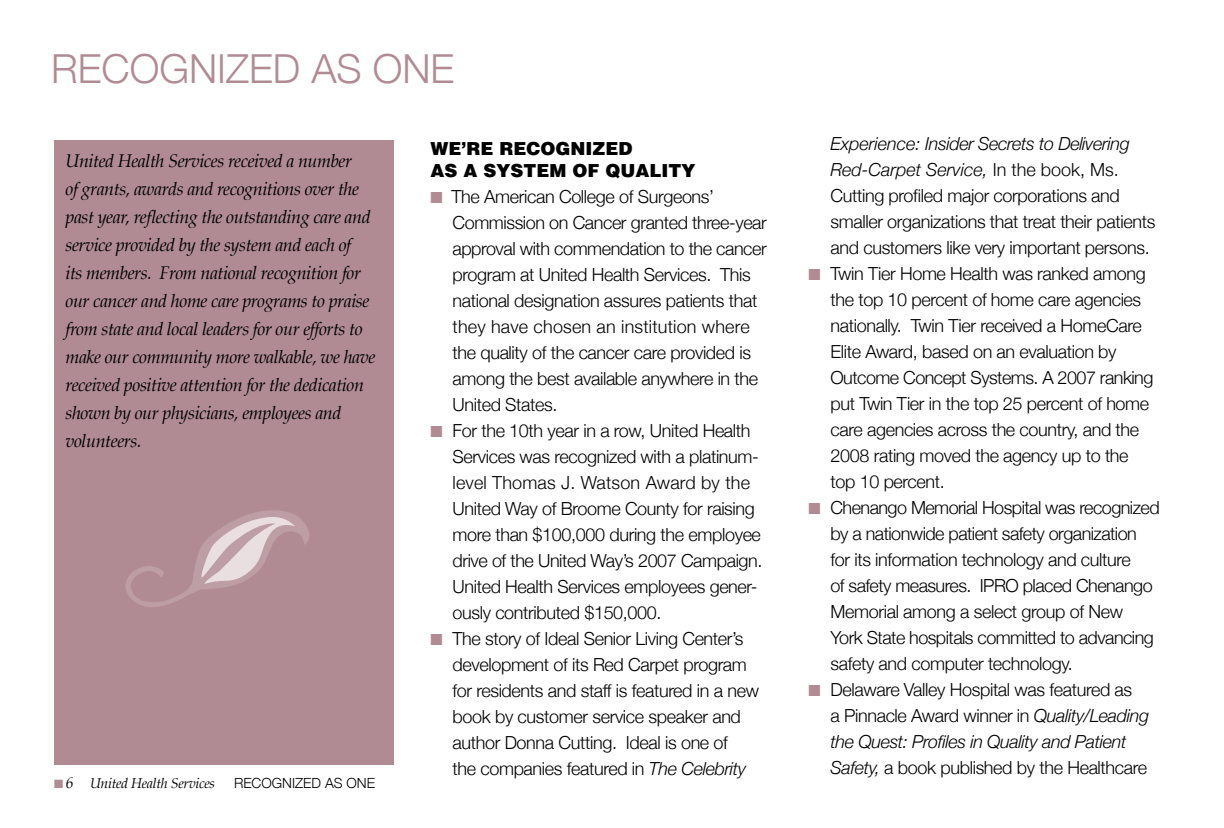
<style>
.page{position:relative;width:1224px;height:828px;background:#fff}
.page>*{position:absolute;margin:0;border:0;box-sizing:border-box;transform-origin:0 0}
.t1{font:300 40px "Helvetica Neue";color:#b08b94}
.t2{font:300 18px/26px "Helvetica Neue";letter-spacing:-.02em;color:#000}
.t3{font:italic 18px/28px "Palatino";letter-spacing:-.025em;color:#000}
.t4{font:900 18px/22px "Helvetica";color:#000}
.t5{font:italic 14px "Palatino";letter-spacing:-.02em;color:#000}
.t6{font:300 14px "Helvetica Neue";color:#000}
.s1{color:#b08b94}
.s2{font-style:italic}
.s3{font-size:16px}
</style>
<div class="page">
<div style="left:54px;top:140px;width:340px;height:625px;background:#b08b94"></div>
<svg style="left:126px;top:510px;width:183px;height:97px"></svg>
<h1 class="t1" style="left:51px;top:44px;width:405px">RECOgNIzED AS ONE</h1>
<p class="t3" style="left:66px;top:147px;width:311px">United Health Services received a number<br>of grants, awards and recognitions over the past year, reflecting the outstanding care and service provided by the system and each of<br>its members. From national recognition for our cancer and home care programs to praise from state and local leaders for our efforts to make our community more walkable, we have received positive attention for the dedication shown by our physicians, employees and volunteers.</p>
<p class="t4" style="left:431px;top:137px;width:266px">WE’RE RECOGNIZED<br>AS A SYSTEM OF QUALITY</p>
<p class="t2" style="left:453px;top:183px;width:316px;text-indent:-22px"><span class="s1">■</span> The American College of Surgeons’ Commission on Cancer granted three-year approval with commendation to the cancer program at United Health Services. This national designation assures patients that they have chosen an institution where the quality of the cancer care provided is among the best available anywhere in the United States.</p>
<p class="t2" style="left:453px;top:417px;width:311px;text-indent:-22px"><span class="s1">■</span> For the 10th year in a row, United Health Services was recognized with a platinum&shy;level Thomas J. Watson Award by the United Way of Broome County for raising more than $100,000 during the employee drive of the United Way’s 2007 Campaign.<br>United Health Services employees gener&shy;ously contributed $150,000.</p>
<p class="t2" style="left:453px;top:625px;width:308px;text-indent:-22px"><span class="s1">■</span> The story of Ideal Senior Living Center’s development of its Red Carpet program for residents and staff is featured in a new book by customer service speaker and author Donna Cutting. Ideal is one of<br>the companies featured in <span class="s2">The Celebrity</span></p>
<p class="t5" style="left:54px;top:772px;width:163px"><span class="s1">■</span> <span class="s3">6</span> United Health Services</p>
<p class="t6" style="left:234px;top:774px;width:143px">RECOgNIzED AS ONE</p>
<p class="t2" style="left:831px;top:130px;width:326px"><span class="s2">Experience: Insider Secrets to Delivering Red-Carpet Service,</span> In the book, Ms.<br>Cutting profiled major corporations and smaller organizations that treat their patients and customers like very important persons.</p>
<p class="t2" style="left:831px;top:260px;width:324px;text-indent:-22px"><span class="s1">■</span> Twin Tier Home Health was ranked among the top 10 percent of home care agencies nationally. Twin Tier received a HomeCare Elite Award, based on an evaluation by Outcome Concept Systems. A 2007 ranking put Twin Tier in the top 25 percent of home care agencies across the country, and the 2008 rating moved the agency up to the top 10 percent.</p>
<p class="t2" style="left:831px;top:494px;width:331px;text-indent:-22px"><span class="s1">■</span> Chenango Memorial Hospital was recognized by a nationwide patient safety organization for its information technology and culture<br>of safety measures. IPRO placed Chenango Memorial among a select group of New York State hospitals committed to advancing safety and computer technology.</p>
<p class="t2" style="left:831px;top:676px;width:320px;text-indent:-22px"><span class="s1">■</span> Delaware Valley Hospital was featured as<br>a Pinnacle Award winner in <span class="s2">Quality/Leading the Quest: Profiles in Quality and Patient Safety,</span> a book published by the Healthcare</p>
</div>
